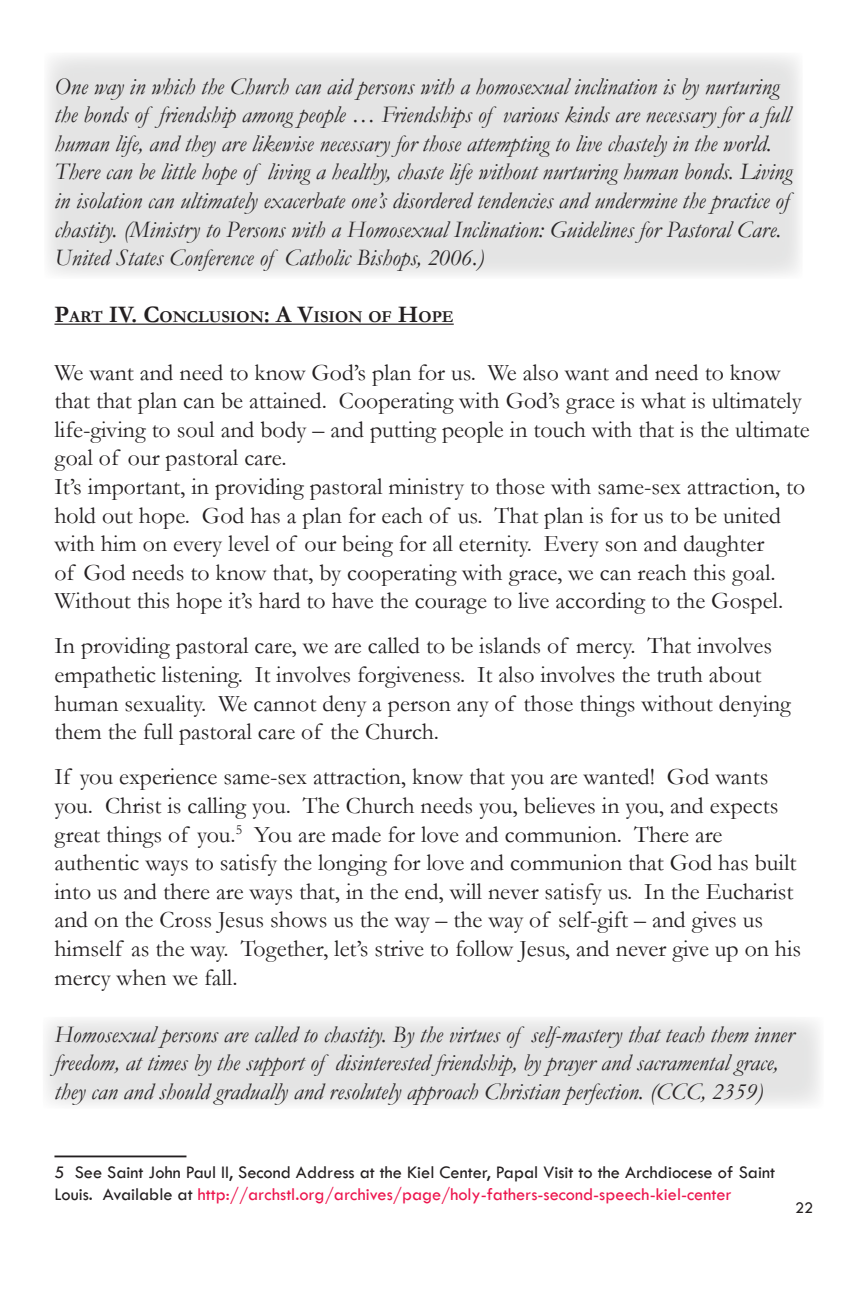
<style>
.page{position:relative;width:864px;height:1296px;background:#fff}
.page>*{position:absolute;margin:0;border:0;box-sizing:border-box;transform-origin:0 0}
.t1{font:23.8px/28.6px "Garamond";color:#231f20}
.t2{font:italic 23.8px/28.6px "Garamond";color:#231f20}
.t3{font:700 23.8px "Garamond";color:#231f20}
.t4{font:18.4px/22px "Tw Cen";color:#231f20}
.t5{font:700 16.6px "Garamond";color:#231f20}
.t6{font:16.6px "Tw Cen";color:#231f20}
.s1{font-size:16.6px}
.s2{font-size:23.8px}
.s3{color:#ed154d}
</style>
<div class="page">
<hr style="left:54px;top:324px;width:400px;height:1px;background:#231f20">
<hr style="left:54px;top:1156px;width:132px;height:1px;background:#231f20">
<div style="left:45px;top:53px;width:757px;height:225px;background:#e4e4e4"></div>
<div style="left:44px;top:1018px;width:779px;height:90px;background:linear-gradient(to right,#e7e7e7,#e7e7e7)"></div>
<p class="t2" style="left:54px;top:71px;width:739px">One way in which the Church can aid persons with a homosexual inclination is by nurturing the bonds of friendship among people … Friendships of various kinds are necessary for a full human life, and they are likewise necessary for those attempting to live chastely in the world.<br>There can be little hope of living a healthy, chaste life without nurturing human bonds. Living in isolation can ultimately exacerbate one’s disordered tendencies and undermine the practice of chastity. (Ministry to Persons with a Homosexual Inclination: Guidelines for Pastoral Care.<br>United States Conference of Catholic Bishops, 2006.)</p>
<p class="t5" style="left:69px;top:306px;width:35px">ART<sup>I</sup></p>
<p class="t3" style="left:118px;top:299px;width:70px">V. C<span class="s1">ON</span></p>
<p class="t5" style="left:165px;top:296px;width:12px">C</p>
<p class="t5" style="left:198px;top:306px;width:257px">LUSION<span class="s2">: </span><sup>A</sup> <span class="s2">V</span>ISION OF <span class="s2">H</span>OPE</p>
<p class="t1" style="left:54px;top:357px;width:757px">We want and need to know God’s plan for us. We also want and need to know that that plan can be attained. Cooperating with God’s grace is what is ultimately life-giving to soul and body – and putting people in touch with that is the ultimate goal of our pastoral care.<br>It’s important, in providing pastoral ministry to those with same-sex attraction, to hold out hope. God has a plan for each of us. That plan is for us to be united with him on every level of our being for all eternity. Every son and daughter<br>of God needs to know that, by cooperating with grace, we can reach this goal.<br>Without this hope it’s hard to have the courage to live according to the Gospel.</p>
<p class="t1" style="left:54px;top:631px;width:738px">In providing pastoral care, we are called to be islands of mercy. That involves empathetic listening. It involves forgiveness. It also involves the truth about human sexuality. We cannot deny a person any of those things without denying them the full pastoral care of the Church.</p>
<p class="t1" style="left:54px;top:762px;width:748px">If you experience same-sex attraction, know that you are wanted! God wants you. Christ is calling you. The Church needs you, believes in you, and expects great things of you.<sup>5</sup> You are made for love and communion. There are authentic ways to satisfy the longing for love and communion that God has built into us and there are ways that, in the end, will never satisfy us. In the Eucharist and on the Cross Jesus shows us the way – the way of self-gift – and gives us himself as the way. Together, let’s strive to follow Jesus, and never give up on his mercy when we fall.</p>
<p class="t2" style="left:54px;top:1019px;width:741px">Homosexual persons are called to chastity. By the virtues of self-mastery that teach them inner freedom, at times by the support of disinterested friendship, by prayer and sacramental grace, they can and should gradually and resolutely approach Christian perfection. (CCC, 2359)</p>
<p class="t4" style="left:54px;top:1162px;width:722px">5 See Saint John Paul II, Second Address at the Kiel Center, Papal Visit to the Archdiocese of Saint<br>Louis. Available at <span class="s3">http://archstl.org/archives/page/holy-fathers-second-speech-kiel-center</span></p>
<p class="t6" style="left:795px;top:1198px;width:20px">22</p>
</div>
